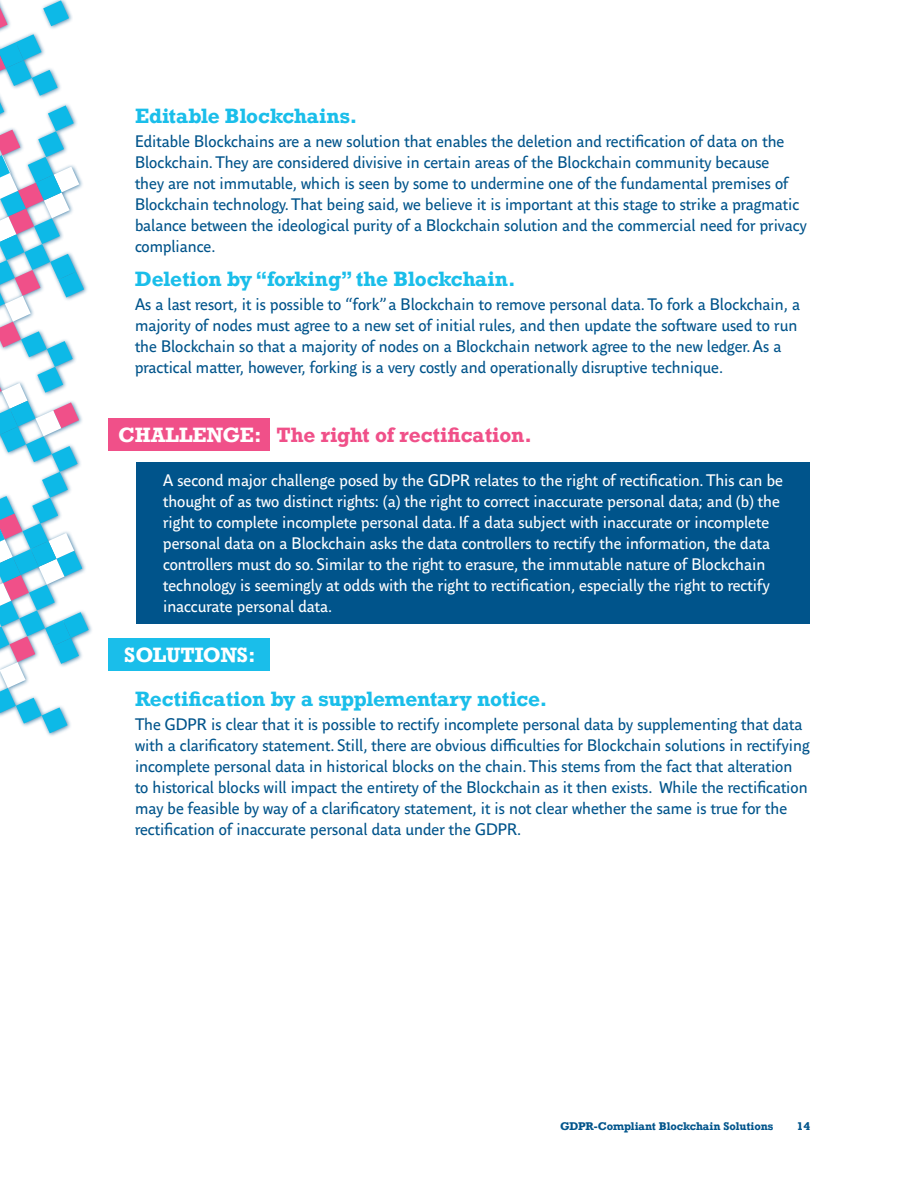
<style>
.page{position:relative;width:918px;height:1188px;background:#fff}
.page>*{position:absolute;margin:0;border:0;box-sizing:border-box;transform-origin:0 0}
.t1{font:700 19.5px "Rockwell";color:#1abeea}
.t2{font:700 19.5px "Rockwell";color:#f05089}
.t3{font:700 19.5px "Rockwell";color:#fff}
.t4{font:700 19.5px "Rockwell";letter-spacing:-.02em;color:#fff}
.t5{font:16.5px/21px "Parisine Office Std";color:#00548b}
.t6{font:16.5px/21px "Parisine Office Std";color:#fff}
.t7{font:700 10.5px "Rockwell";color:#00548b}
</style>
<div class="page">
<svg style="left:0;top:0;width:89px;height:733px"></svg>
<div style="left:136px;top:462px;width:674px;height:162px;background:#00548b"></div>
<div style="left:108px;top:418px;width:162px;height:33px;background:#f05089"></div>
<div style="left:108px;top:638px;width:162px;height:33px;background:#1abeea"></div>
<p class="t1" style="left:135px;top:103px;width:224px">Editable Blockchains.</p>
<p class="t5" style="left:135px;top:131px;width:673px">Editable Blockchains are a new solution that enables the deletion and rectification of data on the Blockchain. They are considered divisive in certain areas of the Blockchain community because<br>they are not immutable, which is seen by some to undermine one of the fundamental premises of Blockchain technology. That being said, we believe it is important at this stage to strike a pragmatic balance between the ideological purity of a Blockchain solution and the commercial need for privacy compliance.</p>
<p class="t1" style="left:135px;top:266px;width:382px">Deletion by “forking” the Blockchain.</p>
<p class="t5" style="left:135px;top:294px;width:667px">As a last resort, it is possible to “fork” a Blockchain to remove personal data. To fork a Blockchain, a majority of nodes must agree to a new set of initial rules, and then update the software used to run the Blockchain so that a majority of nodes on a Blockchain network agree to the new ledger. As a practical matter, however, forking is a very costly and operationally disruptive technique.</p>
<p class="t3" style="left:118px;top:422px;width:145px">CHALLENGE:</p>
<p class="t2" style="left:276px;top:422px;width:257px">The right of rectification.</p>
<p class="t6" style="left:163px;top:470px;width:622px">A second major challenge posed by the GDPR relates to the right of rectification. This can be thought of as two distinct rights: (a) the right to correct inaccurate personal data; and (b) the right to complete incomplete personal data. If a data subject with inaccurate or incomplete personal data on a Blockchain asks the data controllers to rectify the information, the data controllers must do so. Similar to the right to erasure, the immutable nature of Blockchain technology is seemingly at odds with the right to rectification, especially the right to rectify inaccurate personal data.</p>
<p class="t4" style="left:124px;top:642px;width:133px">SOLUTIONS:</p>
<p class="t1" style="left:135px;top:686px;width:414px">Rectification by a supplementary notice.</p>
<p class="t5" style="left:135px;top:714px;width:676px">The GDPR is clear that it is possible to rectify incomplete personal data by supplementing that data with a clarificatory statement. Still, there are obvious difficulties for Blockchain solutions in rectifying incomplete personal data in historical blocks on the chain. This stems from the fact that alteration to historical blocks will impact the entirety of the Blockchain as it then exists. While the rectification may be feasible by way of a clarificatory statement, it is not clear whether the same is true for the rectification of inaccurate personal data under the GDPR.</p>
<p class="t7" style="left:560px;top:1120px;width:215px">GDPR-Compliant Blockchain Solutions</p>
<p class="t7" style="left:797px;top:1120px;width:15px">14</p>
</div>
